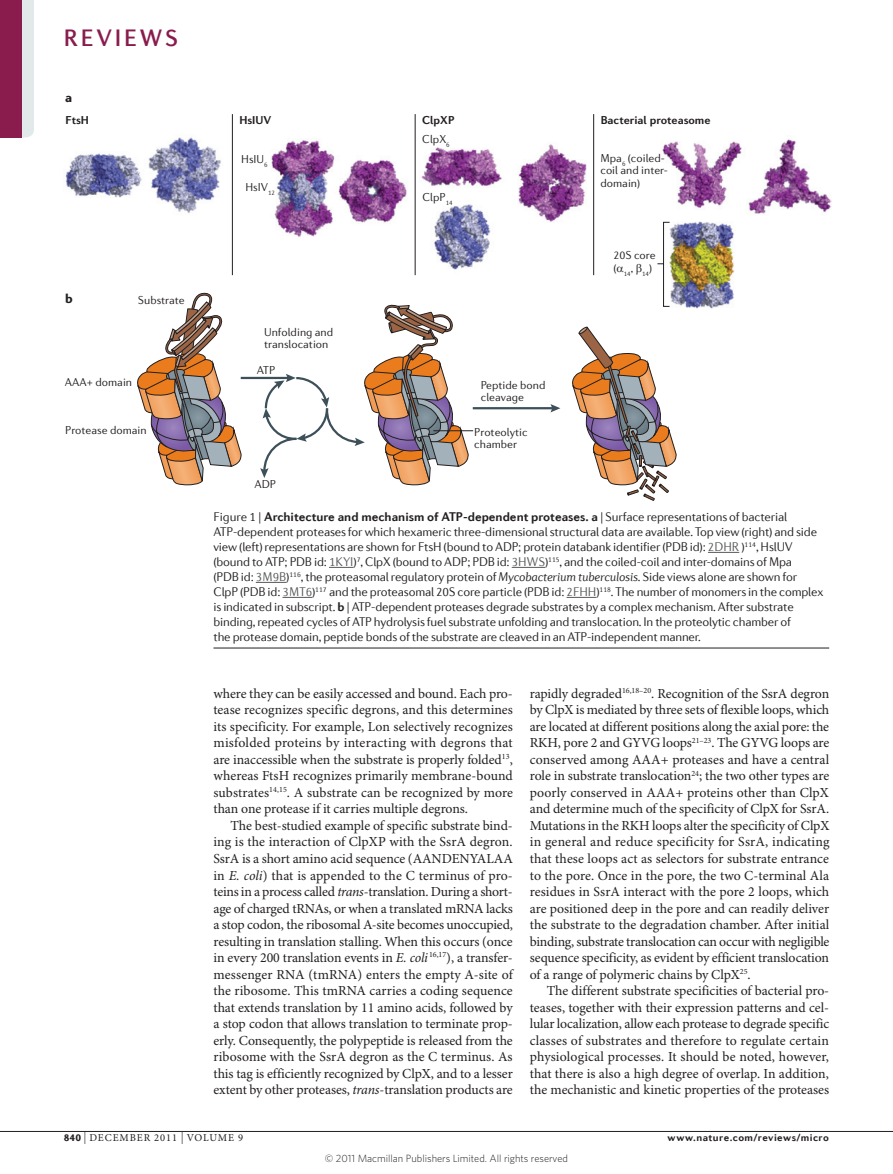
<style>
.page{position:relative;width:893px;height:1174px;background:#fff}
.page>*{position:absolute;margin:0;border:0;box-sizing:border-box;transform-origin:0 0}
.sectionheader{font:500 24px "Diverda Sans Com";letter-spacing:.115em;color:#891c4d}
.bodyindent{font:13.8px/16.5px "Minion Pro";letter-spacing:-.005em;color:#231f20;text-align:justify}
.bodyfirst{font:13.8px/16.5px "Minion Pro";letter-spacing:-.005em;color:#231f20;text-align:justify}
.t1{font:900 13.5px "Diverda Sans Com";color:#231f20}
.figurecaption{font:300 12.75px/15px "Diverda Sans Com";letter-spacing:-.015em;color:#231f20}
.t2{font:300 11.7px/12.5px "Diverda Sans Com";color:#231f20}
.t3{font:700 11.7px "Diverda Sans Com";color:#231f20}
.t4{font:300 10.5px "Whitney";color:#231f20}
.t5{font:700 10.5px "Diverda Sans Com";letter-spacing:.04em;color:#231f20}
.t6{font:10.5px "Minion Pro";letter-spacing:.085em;color:#231f20}
.t7{font:300 6.75px "Diverda Sans Com";color:#231f20}
.s1{font-weight:700}
.s2{color:#57585a}
.s3{font-style:italic}
.s4{font-weight:300}
.s5{color:#891c4d}
.s6{font-family:"Diverda Sans Com";font-weight:900}
.s7{font-size:12px}
</style>
<div class="page">
<img style="left:421px;top:144px;width:166px;height:78px">
<img style="left:65px;top:137px;width:156px;height:76px">
<img style="left:271px;top:140px;width:136px;height:82px">
<img style="left:662px;top:139px;width:170px;height:170px">
<hr style="left:232px;top:114px;width:1px;height:161px;background:#231f20">
<hr style="left:415px;top:114px;width:1px;height:161px;background:#231f20">
<hr style="left:593px;top:114px;width:1px;height:161px;background:#231f20">
<svg style="left:137px;top:292px;width:104px;height:193px"></svg>
<hr style="left:241px;top:377px;width:48px;height:2px;background:#3d4f59">
<hr style="left:0;top:1131px;width:893px;height:1px;background:#231f20">
<hr style="left:708px;top:552px;width:31px;height:1px;background:#57585a">
<svg style="left:329px;top:567px;width:25px;height:1px"></svg>
<hr style="left:512px;top:567px;width:33px;height:1px;background:#57585a">
<hr style="left:256px;top:582px;width:30px;height:1px;background:#57585a">
<svg style="left:283px;top:597px;width:29px;height:1px"></svg>
<svg style="left:567px;top:597px;width:29px;height:1px"></svg>
<hr style="left:213px;top:648px;width:616px;height:1px;background:#231f20">
<svg style="left:21px;top:0;width:13px;height:138px;background:#dad9de"></svg>
<div style="left:0;top:0;width:21px;height:138px;background:#891c4d"></div>
<svg style="left:260px;top:222px;width:416px;height:279px"></svg>
<p class="sectionheader" style="left:64px;top:24px;width:116px">REVIEWS</p>
<p class="t1" style="left:65px;top:89px;width:9px">a</p>
<p class="t3" style="left:422px;top:113px;width:34px">ClpXP</p>
<p class="t3" style="left:601px;top:113px;width:111px">Bacterial proteasome</p>
<p class="t3" style="left:66px;top:113px;width:25px">FtsH</p>
<p class="t3" style="left:239px;top:113px;width:33px">HsIUV</p>
<p class="t2" style="left:241px;top:152px;width:28px">HsIU<sub>6</sub></p>
<p class="t2" style="left:600px;top:151px;width:69px">Mpa<sub>6</sub> (coiled&shy;coil and inter&shy;domain)</p>
<p class="t2" style="left:422px;top:132px;width:29px">ClpX<sub>6</sub></p>
<p class="t2" style="left:245px;top:181px;width:31px">HsIV<sub>12</sub></p>
<p class="t2" style="left:422px;top:191px;width:32px">ClpP<sub>14</sub></p>
<p class="t1" style="left:65px;top:291px;width:9px">b</p>
<p class="t2" style="left:138px;top:293px;width:48px">Substrate</p>
<p class="t2" style="left:65px;top:376px;width:69px">AAA+ domain</p>
<p class="t2" style="left:65px;top:424px;width:83px">Protease domain</p>
<p class="t2" style="left:264px;top:325px;width:71px">Unfolding and translocation</p>
<p class="t2" style="left:257px;top:364px;width:20px">ATP</p>
<p class="t2" style="left:254px;top:478px;width:23px">ADP</p>
<p class="t2" style="left:481px;top:379px;width:66px">Peptide bond cleavage</p>
<p class="t2" style="left:474px;top:426px;width:55px">Proteolytic chamber</p>
<p class="t2" style="left:613px;top:249px;width:44px">20S core</p>
<p class="t7" style="left:613px;top:270px;width:40px"><sup>(</sup> 14<sup>,</sup> 14<sup>)</sup></p>
<p class="figurecaption" style="left:213px;top:509px;width:611px">Figure 1 | <span class="s1">Architecture and mechanism of ATP-dependent proteases. a</span> | Surface representations of bacterial ATP-dependent proteases for which hexameric three-dimensional structural data are available. Top view (right) and side view (left) representations are shown for FtsH (bound to ADP; protein databank identifier (PDB id): <span class="s2">2DHR</span> )<sup>114</sup>, HslUV (bound to ATP; PDB id: <span class="s2">1KYI</span>)<sup>7</sup>, ClpX (bound to ADP; PDB id: <span class="s2">3HWS</span>)<sup>115</sup>, and the coiled-coil and inter-domains of Mpa<br>(PDB id: <span class="s2">3M9B</span>)<sup>116</sup>, the proteasomal regulatory protein of <span class="s3">Mycobacterium tuberculosis</span>. Side views alone are shown for ClpP (PDB id: <span class="s2">3MT6</span>)<sup>117</sup> and the proteasomal 20S core particle (PDB id: <span class="s2">2FHH</span>)<sup>118</sup>. The number of monomers in the complex is indicated in subscript. <span class="s1">b</span> | ATP-dependent proteases degrade substrates by a complex mechanism. After substrate binding, repeated cycles of ATP hydrolysis fuel substrate unfolding and translocation. In the proteolytic chamber of<br>the protease domain, peptide bonds of the substrate are cleaved in an ATP-independent manner.</p>
<p class="t3" style="left:674px;top:531px;width:158px">Nature Reviews <span class="s4">|</span> <span class="s5">Microbiology</span></p>
<p class="bodyfirst" style="left:213px;top:686px;width:301px">where they can be easily accessed and bound. Each pro&shy;tease recognizes specific degrons, and this determines its specificity. For example, Lon selectively recognizes misfolded proteins by interacting with degrons that are inaccessible when the substrate is properly folded<sup>13</sup>, whereas FtsH recognizes primarily membrane-bound substrates<sup>14,15</sup>. A substrate can be recognized by more than one protease if it carries multiple degrons.</p>
<p class="bodyindent" style="left:213px;top:818px;width:301px;text-indent:17px">The best-studied example of specific substrate bind&shy;ing is the interaction of ClpXP with the SsrA degron.<br>SsrA is a short amino acid sequence (AANDENYALAA in <span class="s3">E. coli</span>) that is appended to the C terminus of pro&shy;teins in a process called <span class="s3">trans</span>-translation. During a short&shy;age of charged tRNAs, or when a translated mRNA lacks a stop codon, the ribosomal A‑site becomes unoccupied, resulting in translation stalling. When this occurs (once in every 200 translation events in <span class="s3">E. coli</span> <sup>16,17</sup>), a transfer&shy;messenger RNA (tmRNA) enters the empty A‑site of the ribosome. This tmRNA carries a coding sequence that extends translation by 11 amino acids, followed by a stop codon that allows translation to terminate prop&shy;erly. Consequently, the polypeptide is released from the ribosome with the SsrA degron as the C terminus. As this tag is efficiently recognized by ClpX, and to a lesser extent by other proteases, <span class="s3">trans</span>-translation products are</p>
<p class="bodyindent" style="left:530px;top:686px;width:301px">rapidly degraded<sup>16,18–20</sup>. Recognition of the SsrA degron by ClpX is mediated by three sets of flexible loops, which are located at different positions along the axial pore: the RKH, pore 2 and GYVG loops<sup>21–23</sup>. The GYVG loops are conserved among AAA+ proteases and have a central role in substrate translocation<sup>24</sup>; the two other types are poorly conserved in AAA+ proteins other than ClpX and determine much of the specificity of ClpX for SsrA.<br>Mutations in the RKH loops alter the specificity of ClpX in general and reduce specificity for SsrA, indicating that these loops act as selectors for substrate entrance to the pore. Once in the pore, the two C‑terminal Ala residues in SsrA interact with the pore 2 loops, which are positioned deep in the pore and can readily deliver the substrate to the degradation chamber. After initial binding, substrate translocation can occur with negligible sequence specificity, as evident by efficient translocation of a range of polymeric chains by ClpX<sup>25</sup>.</p>
<p class="bodyindent" style="left:530px;top:983px;width:301px;text-indent:17px">The different substrate specificities of bacterial pro&shy;teases, together with their expression patterns and cel&shy;lular localization, allow each protease to degrade specific classes of substrates and therefore to regulate certain physiological processes. It should be noted, however, that there is also a high degree of overlap. In addition, the mechanistic and kinetic properties of the proteases</p>
<p class="t6" style="left:64px;top:1131px;width:181px"><span class="s6">840</span> <span class="s7">|</span> DECEMBER 2011 <span class="s7">|</span> VOLUME 9</p>
<p class="t5" style="left:667px;top:1130px;width:163px">www.nature.com/reviews/micro</p>
<p class="t4" style="left:325px;top:1151px;width:245px">© 2011 Macmillan Publishers Limited. All rights reserved</p>
</div>
